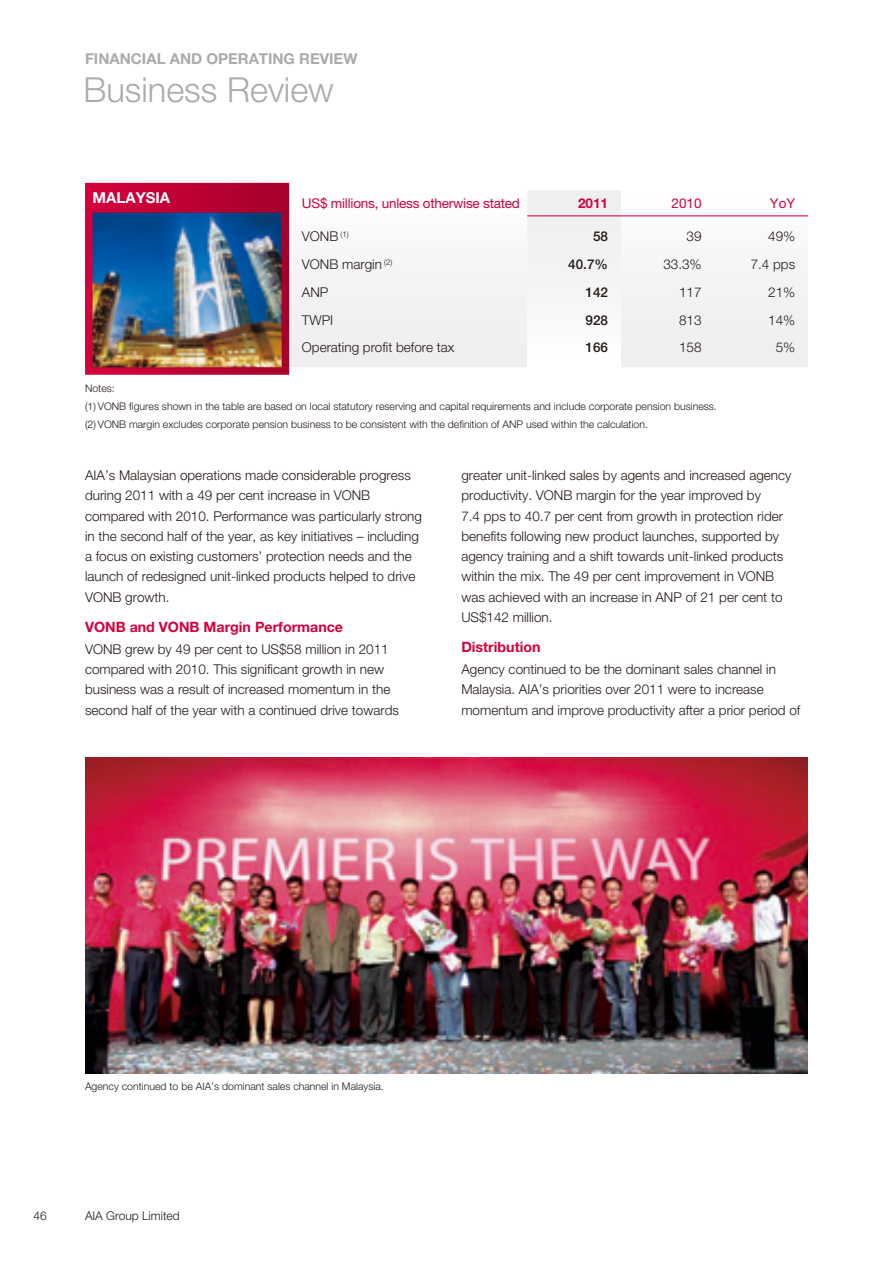
<style>
.page{position:relative;width:893px;height:1263px;background:#fff}
.page>*{position:absolute;margin:0;border:0;box-sizing:border-box;transform-origin:0 0}
.t1{font:300 34.5px "Helvetica Neue";color:#ababac}
.t2{font:700 15px "Helvetica Neue";color:#ababac}
.t3{font:700 15px "Helvetica Neue";color:#fff}
.t4{font:700 14.25px "Helvetica Neue";color:#d4003c}
.t5{font:300 13.5px/20.2px "Helvetica Neue";color:#231916}
.t6{font:13.5px "Helvetica Neue";letter-spacing:-.015em;color:#d4003c}
.t7{font:500 13.5px "Helvetica Neue";color:#231916}
.t8{font:700 13.5px "Helvetica Neue";color:#d4003c}
.t9{font:300 12px "Helvetica Neue";color:#231916}
.t10{font:300 10.5px/17.7px "Helvetica Neue";color:#231916}
</style>
<div class="page">
<img style="left:85px;top:757px;width:723px;height:316px">
<svg style="left:289px;top:190px;width:519px;height:177px"></svg>
<svg style="left:527px;top:190px;width:94px;height:177px"></svg>
<hr style="left:527px;top:215px;width:281px;height:1px;background:#d4003c">
<img style="left:85px;top:183px;width:204px;height:192px">
<p class="t2" style="left:85px;top:49px;width:274px">FINANCIAL AND OPERATING REVIEW</p>
<h1 class="t1" style="left:83px;top:69px;width:252px">Business Review</h1>
<p class="t3" style="left:93px;top:189px;width:79px">MALAYSIA</p>
<p class="t6" style="left:302px;top:195px;width:219px">US$ millions, unless otherwise stated</p>
<p class="t8" style="left:578px;top:195px;width:32px">2011</p>
<p class="t6" style="left:672px;top:195px;width:32px">2010</p>
<p class="t6" style="left:770px;top:195px;width:27px">YoY</p>
<p class="t5" style="left:302px;top:226px;width:48px">VONB <sup>(1)</sup></p>
<p class="t7" style="left:593px;top:229px;width:17px">58</p>
<p class="t5" style="left:687px;top:226px;width:17px">39</p>
<p class="t5" style="left:768px;top:226px;width:29px">49%</p>
<p class="t5" style="left:302px;top:254px;width:92px">VONB margin <sup>(2)</sup></p>
<p class="t7" style="left:568px;top:256px;width:41px">40.7%</p>
<p class="t5" style="left:663px;top:254px;width:40px">33.3%</p>
<p class="t5" style="left:751px;top:254px;width:46px">7.4 pps</p>
<p class="t5" style="left:302px;top:282px;width:28px">ANP</p>
<p class="t7" style="left:586px;top:284px;width:24px">142</p>
<p class="t5" style="left:679px;top:282px;width:24px">117</p>
<p class="t5" style="left:768px;top:282px;width:29px">21%</p>
<p class="t5" style="left:302px;top:309px;width:33px">TWPI</p>
<p class="t7" style="left:586px;top:312px;width:24px">928</p>
<p class="t5" style="left:679px;top:309px;width:23px">813</p>
<p class="t5" style="left:768px;top:309px;width:29px">14%</p>
<p class="t5" style="left:302px;top:337px;width:154px">Operating profit before tax</p>
<p class="t7" style="left:586px;top:340px;width:24px">166</p>
<p class="t5" style="left:679px;top:337px;width:24px">158</p>
<p class="t5" style="left:776px;top:337px;width:21px">5%</p>
<p class="t10" style="left:85px;top:379px;width:633px">Notes:<br>(1) VONB figures shown in the table are based on local statutory reserving and capital requirements and include corporate pension business. (2) VONB margin excludes corporate pension business to be consistent with the definition of ANP used within the calculation.</p>
<p class="t5" style="left:85px;top:465px;width:338px">AIA’s Malaysian operations made considerable progress during 2011 with a 49 per cent increase in VONB compared with 2010. Performance was particularly strong in the second half of the year, as key initiatives – including a focus on existing customers’ protection needs and the launch of redesigned unit-linked products helped to drive VONB growth.</p>
<p class="t4" style="left:85px;top:618px;width:260px">VONB and VONB Margin Performance</p>
<p class="t5" style="left:85px;top:639px;width:315px">VONB grew by 49 per cent to US$58 million in 2011 compared with 2010. This significant growth in new business was a result of increased momentum in the second half of the year with a continued drive towards</p>
<p class="t5" style="left:461px;top:465px;width:332px">greater unit-linked sales by agents and increased agency productivity. VONB margin for the year improved by<br>7.4 pps to 40.7 per cent from growth in protection rider benefits following new product launches, supported by agency training and a shift towards unit-linked products within the mix. The 49 per cent improvement in VONB was achieved with an increase in ANP of 21 per cent to US$142 million.</p>
<p class="t4" style="left:461px;top:638px;width:81px">Distribution</p>
<p class="t5" style="left:461px;top:659px;width:341px">Agency continued to be the dominant sales channel in<br>Malaysia. AIA’s priorities over 2011 were to increase momentum and improve productivity after a prior period of</p>
<p class="t10" style="left:85px;top:1077px;width:300px">Agency continued to be AIA’s dominant sales channel in Malaysia.</p>
<p class="t9" style="left:33px;top:1209px;width:15px">46</p>
<p class="t9" style="left:85px;top:1209px;width:96px">AIA Group Limited</p>
</div>
